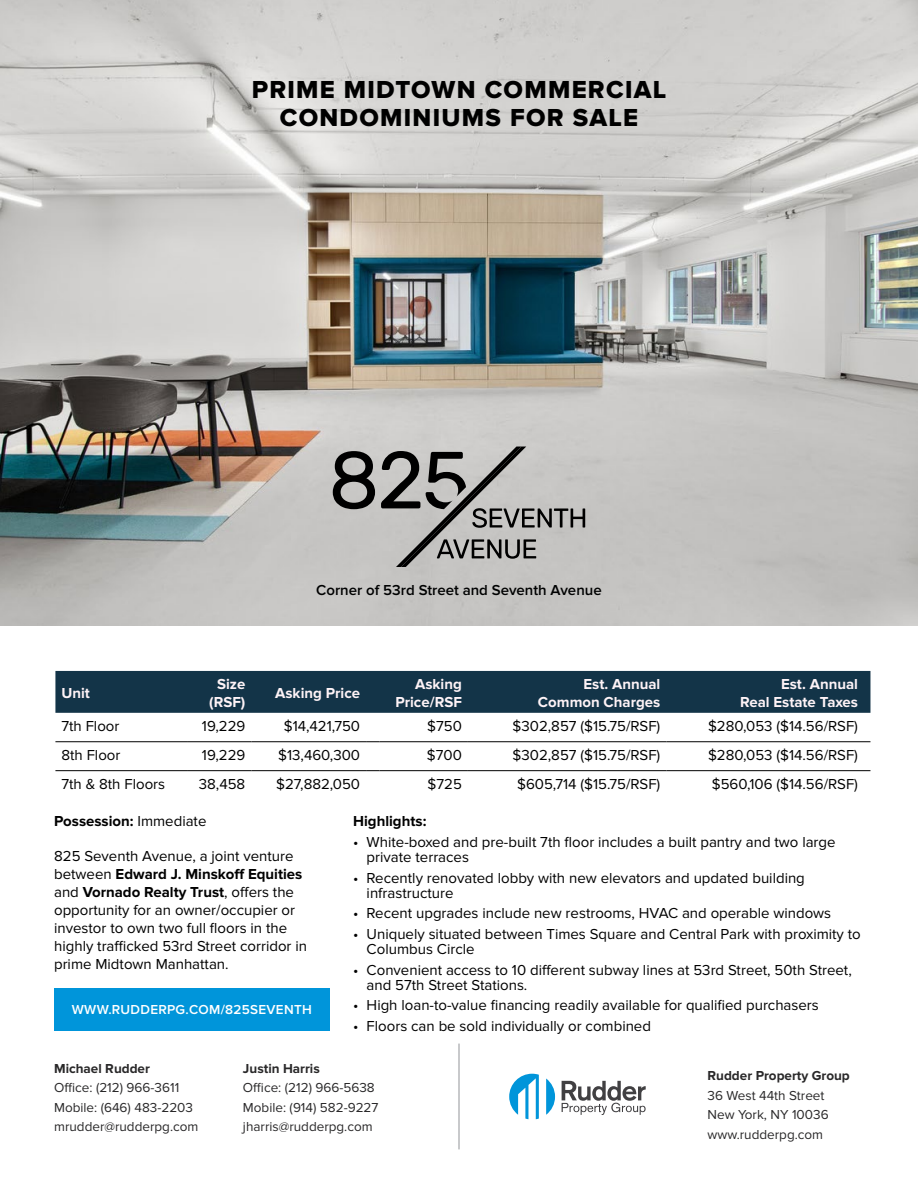
<style>
.page{position:relative;width:918px;height:1188px;background:#fff}
.page>*{position:absolute;margin:0;border:0;box-sizing:border-box;transform-origin:0 0}
.t1{font:25.5px/28.5px "Proxima Nova Extrabld";letter-spacing:.05em;color:#000;text-align:center}
.t2{font:15px/18px "Proxima Nova";color:#000}
.t3{font:700 15px/18px "Proxima Nova";color:#fef3f7;text-align:right}
.t4{font:600 15px "Proxima Nova";color:#000101}
.t5{font:700 15px "Proxima Nova";color:#000}
.t6{font:13.5px/19.5px "Proxima Nova";color:#292829}
.t7{font:700 13.5px "Proxima Nova";color:#292829}
.t8{font:600 13.5px "Proxima Nova";letter-spacing:.02em;color:#fff}
.s1{font-weight:400}
.s2{font-weight:700}
</style>
<div class="page">
<img style="left:0;top:0;width:918px;height:625px">
<div style="left:54px;top:988px;width:276px;height:43px;background:#0095da"></div>
<svg style="left:546px;top:1079px;width:9px;height:36px"></svg>
<svg style="left:509px;top:1074px;width:30px;height:45px"></svg>
<svg style="left:562px;top:1081px;width:84px;height:34px"></svg>
<hr style="left:459px;top:1044px;width:1px;height:105px;background:#939598">
<svg style="left:333px;top:451px;width:42px;height:58px;background:#656463"></svg>
<svg style="left:381px;top:447px;width:204px;height:120px;background:#a1a09e"></svg>
<div style="left:55px;top:671px;width:815px;height:42px;background:#133448"></div>
<hr style="left:55px;top:741px;width:133px;height:1px;background:#000">
<hr style="left:188px;top:741px;width:63px;height:1px;background:#000">
<hr style="left:251px;top:741px;width:115px;height:1px;background:#000">
<svg style="left:366px;top:741px;width:13px;height:1px"></svg>
<hr style="left:379px;top:741px;width:89px;height:1px;background:#000">
<hr style="left:468px;top:741px;width:198px;height:1px;background:#000">
<hr style="left:666px;top:741px;width:198px;height:1px;background:#000">
<hr style="left:55px;top:770px;width:133px;height:1px;background:#000">
<hr style="left:188px;top:770px;width:63px;height:1px;background:#000">
<hr style="left:251px;top:770px;width:115px;height:1px;background:#000">
<svg style="left:366px;top:770px;width:13px;height:1px"></svg>
<hr style="left:379px;top:770px;width:89px;height:1px;background:#000">
<hr style="left:468px;top:770px;width:198px;height:1px;background:#000">
<hr style="left:666px;top:770px;width:198px;height:1px;background:#000">
<h1 class="t1" style="left:252px;top:76px;width:416px">PRIME MIDTOWN COMMERCIAL<br>CONDOMINIUMS FOR SALE</h1>
<p class="t4" style="left:316px;top:581px;width:287px">Corner of 53rd Street and Seventh Avenue</p>
<p class="t3" style="left:61px;top:684px;width:30px">Unit</p>
<p class="t3" style="left:209px;top:675px;width:38px;text-align:center">Size (RSF)</p>
<p class="t3" style="left:275px;top:684px;width:86px">Asking Price</p>
<p class="t3" style="left:395px;top:675px;width:68px">Asking<br>Price/RSF</p>
<p class="t3" style="left:538px;top:675px;width:124px">Est. Annual<br>Common Charges</p>
<p class="t3" style="left:740px;top:675px;width:119px">Est. Annual<br>Real Estate Taxes</p>
<p class="t2" style="left:61px;top:717px;width:60px">7th Floor</p>
<p class="t2" style="left:202px;top:717px;width:45px">19,229</p>
<p class="t2" style="left:284px;top:717px;width:78px">$14,421,750</p>
<p class="t2" style="left:427px;top:717px;width:36px">$750</p>
<p class="t2" style="left:513px;top:717px;width:149px">$302,857 ($15.75/RSF)</p>
<p class="t2" style="left:708px;top:717px;width:151px">$280,053 ($14.56/RSF)</p>
<p class="t2" style="left:61px;top:746px;width:61px">8th Floor</p>
<p class="t2" style="left:202px;top:746px;width:45px">19,229</p>
<p class="t2" style="left:278px;top:746px;width:83px">$13,460,300</p>
<p class="t2" style="left:427px;top:746px;width:36px">$700</p>
<p class="t2" style="left:513px;top:746px;width:149px">$302,857 ($15.75/RSF)</p>
<p class="t2" style="left:708px;top:746px;width:151px">$280,053 ($14.56/RSF)</p>
<p class="t2" style="left:61px;top:775px;width:105px">7th &amp; 8th Floors</p>
<p class="t2" style="left:199px;top:775px;width:48px">38,458</p>
<p class="t2" style="left:276px;top:775px;width:85px">$27,882,050</p>
<p class="t2" style="left:428px;top:775px;width:36px">$725</p>
<p class="t2" style="left:517px;top:775px;width:145px">$605,714 ($15.75/RSF)</p>
<p class="t2" style="left:712px;top:775px;width:148px">$560,106 ($14.56/RSF)</p>
<p class="t5" style="left:54px;top:813px;width:154px">Possession: <span class="s1">Immediate</span></p>
<p class="t2" style="left:54px;top:847px;width:254px">825 Seventh Avenue, a joint venture between <span class="s2">Edward J. Minskoff Equities </span>and <span class="s2">Vornado Realty Trust</span>, offers the opportunity for an owner/occupier or investor to own two full floors in the highly trafficked 53rd Street corridor in prime Midtown Manhattan.</p>
<p class="t8" style="left:72px;top:1002px;width:242px">WWW.RUDDERPG.COM/825SEVENTH</p>
<p class="t5" style="left:353px;top:813px;width:75px">Highlights:</p>
<p class="t2" style="left:367px;top:835px;width:471px;line-height:15px;text-indent:-14px">• White-boxed and pre-built 7th floor includes a built pantry and two large private terraces</p>
<p class="t2" style="left:367px;top:871px;width:440px;line-height:15px;text-indent:-14px">• Recently renovated lobby with new elevators and updated building infrastructure</p>
<p class="t2" style="left:353px;top:905px;width:480px">• Recent upgrades include new restrooms, HVAC and operable windows</p>
<p class="t2" style="left:367px;top:927px;width:496px;line-height:15px;text-indent:-14px">• Uniquely situated between Times Square and Central Park with proximity to<br>Columbus Circle</p>
<p class="t2" style="left:367px;top:963px;width:487px;line-height:15px;text-indent:-14px">• Convenient access to 10 different subway lines at 53rd Street, 50th Street, and 57th Street Stations.</p>
<p class="t2" style="left:353px;top:997px;width:467px">• High loan-to-value financing readily available for qualified purchasers</p>
<p class="t2" style="left:353px;top:1017px;width:299px">• Floors can be sold individually or combined</p>
<p class="t7" style="left:54px;top:1060px;width:97px">Michael Rudder</p>
<p class="t6" style="left:54px;top:1078px;width:146px">Office: (212) 966-3611<br>Mobile: (646) 483-2203 mrudder@rudderpg.com</p>
<p class="t7" style="left:243px;top:1060px;width:78px">Justin Harris</p>
<p class="t6" style="left:243px;top:1078px;width:137px">Office: (212) 966-5638<br>Mobile: (914) 582-9227 jharris@rudderpg.com</p>
<p class="t7" style="left:708px;top:1068px;width:144px">Rudder Property Group</p>
<p class="t6" style="left:708px;top:1086px;width:123px">36 West 44th Street<br>New York, NY 10036 www.rudderpg.com</p>
</div>
